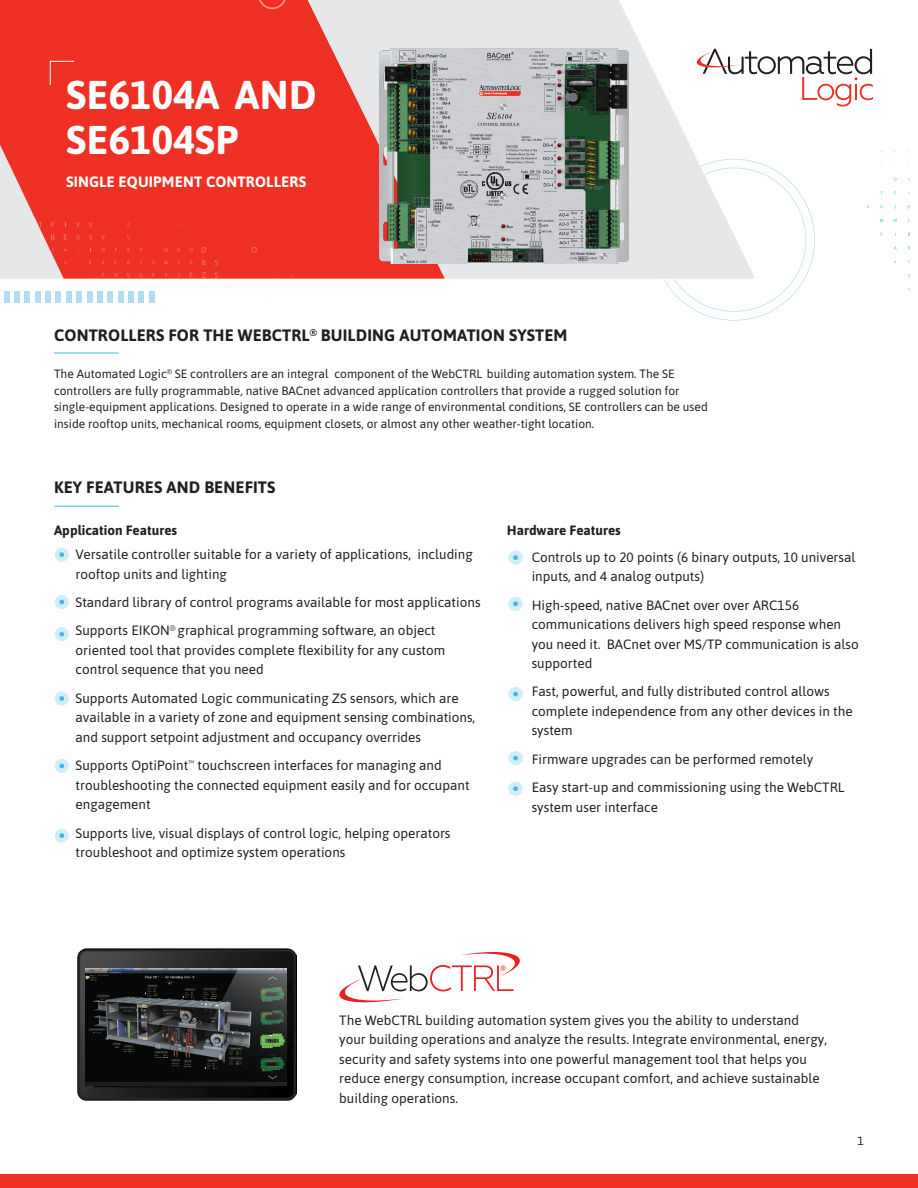
<style>
.page{position:relative;width:918px;height:1188px;background:#fff}
.page>*{position:absolute;margin:0;border:0;box-sizing:border-box;transform-origin:0 0}
.t1{font:700 40.2px/45.2px "Asap";letter-spacing:.005em;color:#fff}
.t2{font:700 16.5px "Asap";letter-spacing:.01em;color:#231f20}
.t3{font:700 15px "Asap";letter-spacing:.01em;color:#fff}
.t4{font:13.5px/19.5px "Asap";color:#231f20}
.t5{font:700 13.5px "Asap";color:#231f20}
.t6{font:12px/16.5px "Asap";color:#231f20}
</style>
<div class="page">
<hr style="left:54px;top:353px;width:65px;height:1px;background:#44b7e5">
<div style="left:0;top:1174px;width:918px;height:14px;background:#ef3024"></div>
<hr style="left:54px;top:506px;width:65px;height:1px;background:#44b7e5">
<div style="left:55px;top:548px;width:14px;height:14px;background:#d0edf8;border-radius:50%"></div>
<svg style="left:59px;top:552px;width:5px;height:5px"></svg>
<svg style="left:55px;top:691px;width:14px;height:15px"></svg>
<svg style="left:59px;top:696px;width:5px;height:5px"></svg>
<div style="left:55px;top:759px;width:14px;height:14px;background:#d0edf8;border-radius:50%"></div>
<svg style="left:59px;top:764px;width:5px;height:4px"></svg>
<svg style="left:55px;top:828px;width:14px;height:15px"></svg>
<svg style="left:59px;top:833px;width:5px;height:5px"></svg>
<div style="left:55px;top:627px;width:14px;height:14px;background:#d0edf8;border-radius:50%"></div>
<svg style="left:59px;top:632px;width:5px;height:5px"></svg>
<div style="left:55px;top:595px;width:14px;height:14px;background:#d0edf8;border-radius:50%"></div>
<svg style="left:59px;top:600px;width:5px;height:4px"></svg>
<div style="left:508px;top:551px;width:15px;height:14px;background:#d0edf8;border-radius:50%"></div>
<svg style="left:513px;top:555px;width:5px;height:5px"></svg>
<div style="left:508px;top:597px;width:15px;height:14px;background:#d0edf8;border-radius:50%"></div>
<svg style="left:513px;top:601px;width:5px;height:5px"></svg>
<svg style="left:508px;top:687px;width:15px;height:14px"></svg>
<svg style="left:513px;top:692px;width:5px;height:4px"></svg>
<svg style="left:508px;top:751px;width:15px;height:14px"></svg>
<svg style="left:513px;top:756px;width:5px;height:4px"></svg>
<div style="left:149px;top:291px;width:6px;height:12px;background:#b3dbf2"></div>
<div style="left:138px;top:291px;width:6px;height:12px;background:#b3dbf2"></div>
<div style="left:128px;top:291px;width:6px;height:12px;background:#b3dbf2"></div>
<div style="left:118px;top:291px;width:6px;height:12px;background:#b3dbf2"></div>
<div style="left:107px;top:291px;width:6px;height:12px;background:#b3dbf2"></div>
<div style="left:97px;top:291px;width:6px;height:12px;background:#b3dbf2"></div>
<div style="left:87px;top:291px;width:5px;height:12px;background:#b3dbf2"></div>
<div style="left:76px;top:291px;width:6px;height:12px;background:#b3dbf2"></div>
<div style="left:66px;top:291px;width:6px;height:12px;background:#b3dbf2"></div>
<div style="left:56px;top:291px;width:5px;height:12px;background:#b3dbf2"></div>
<div style="left:45px;top:291px;width:6px;height:12px;background:#b3dbf2"></div>
<div style="left:35px;top:291px;width:6px;height:12px;background:#b3dbf2"></div>
<div style="left:24px;top:291px;width:6px;height:12px;background:#b3dbf2"></div>
<div style="left:14px;top:291px;width:6px;height:12px;background:#b3dbf2"></div>
<div style="left:4px;top:291px;width:6px;height:12px;background:#b3dbf2"></div>
<div style="left:0;top:0;width:308px;height:279px;background:#ef3024"></div>
<svg style="left:50px;top:61px;width:25px;height:25px"></svg>
<svg style="left:76px;top:222px;width:4px;height:5px"></svg>
<svg style="left:89px;top:222px;width:3px;height:5px"></svg>
<svg style="left:127px;top:223px;width:3px;height:4px"></svg>
<svg style="left:76px;top:235px;width:4px;height:5px"></svg>
<svg style="left:89px;top:235px;width:3px;height:5px"></svg>
<svg style="left:101px;top:235px;width:4px;height:5px"></svg>
<svg style="left:127px;top:235px;width:3px;height:4px"></svg>
<svg style="left:102px;top:248px;width:3px;height:4px"></svg>
<svg style="left:114px;top:248px;width:3px;height:4px"></svg>
<svg style="left:127px;top:248px;width:3px;height:4px"></svg>
<svg style="left:165px;top:248px;width:3px;height:4px"></svg>
<svg style="left:177px;top:248px;width:3px;height:4px"></svg>
<svg style="left:190px;top:248px;width:3px;height:4px"></svg>
<svg style="left:202px;top:247px;width:4px;height:6px"></svg>
<svg style="left:252px;top:247px;width:5px;height:6px"></svg>
<svg style="left:164px;top:261px;width:4px;height:3px"></svg>
<svg style="left:202px;top:260px;width:4px;height:5px"></svg>
<svg style="left:215px;top:260px;width:3px;height:5px"></svg>
<svg style="left:0;top:145px;width:67px;height:134px;background:#ea8782"></svg>
<svg style="left:114px;top:273px;width:4px;height:4px"></svg>
<svg style="left:127px;top:273px;width:3px;height:4px"></svg>
<svg style="left:139px;top:273px;width:4px;height:4px"></svg>
<svg style="left:152px;top:273px;width:3px;height:4px"></svg>
<svg style="left:190px;top:272px;width:3px;height:6px"></svg>
<svg style="left:202px;top:272px;width:4px;height:6px"></svg>
<svg style="left:215px;top:272px;width:3px;height:6px"></svg>
<svg style="left:663px;top:161px;width:152px;height:160px"></svg>
<svg style="left:308px;top:0;width:447px;height:279px;background:#eab2b0"></svg>
<svg style="left:258px;top:0;width:29px;height:9px"></svg>
<svg style="left:619px;top:0;width:255px;height:144px"></svg>
<div style="left:508px;top:782px;width:15px;height:14px;background:#d0edf8;border-radius:50%"></div>
<svg style="left:513px;top:786px;width:5px;height:5px"></svg>
<svg style="left:339px;top:952px;width:181px;height:50px"></svg>
<img style="left:77px;top:949px;width:220px;height:151px">
<img style="left:86px;top:969px;width:201px;height:116px">
<img style="left:379px;top:49px;width:250px;height:215px">
<p class="t1" style="left:66px;top:70px;width:252px">SE6104A AND<br>SE6104SP</p>
<p class="t3" style="left:66px;top:171px;width:242px">SINGLE EQUIPMENT CONTROLLERS</p>
<p class="t2" style="left:54px;top:324px;width:515px">CONTROLLERS FOR THE WEBCTRL<sup>®</sup> BUILDING AUTOMATION SYSTEM</p>
<p class="t6" style="left:54px;top:365px;width:655px">The Automated Logic<sup>®</sup> SE controllers are an integral component of the WebCTRL building automation system. The SE controllers are fully programmable, native BACnet advanced application controllers that provide a rugged solution for single-equipment applications. Designed to operate in a wide range of environmental conditions, SE controllers can be used inside rooftop units, mechanical rooms, equipment closets, or almost any other weather-tight location.</p>
<p class="t2" style="left:54px;top:476px;width:223px">KEY FEATURES AND BENEFITS</p>
<p class="t5" style="left:54px;top:521px;width:125px">Application Features</p>
<p class="t4" style="left:76px;top:544px;width:399px">Versatile controller suitable for a variety of applications, including rooftop units and lighting</p>
<p class="t4" style="left:76px;top:592px;width:406px">Standard library of control programs available for most applications</p>
<p class="t4" style="left:76px;top:620px;width:371px">Supports EIKON<sup>®</sup> graphical programming software, an object oriented tool that provides complete flexibility for any custom control sequence that you need</p>
<p class="t4" style="left:76px;top:688px;width:401px">Supports Automated Logic communicating ZS sensors, which are available in a variety of zone and equipment sensing combinations, and support setpoint adjustment and occupancy overrides</p>
<p class="t4" style="left:76px;top:755px;width:396px">Supports OptiPoint<sup>™</sup> touchscreen interfaces for managing and troubleshooting the connected equipment easily and for occupant engagement</p>
<p class="t4" style="left:76px;top:822px;width:376px">Supports live, visual displays of control logic, helping operators troubleshoot and optimize system operations</p>
<p class="t5" style="left:507px;top:521px;width:116px">Hardware Features</p>
<p class="t4" style="left:532px;top:546px;width:325px">Controls up to 20 points (6 binary outputs, 10 universal inputs, and 4 analog outputs)</p>
<p class="t4" style="left:532px;top:594px;width:328px">High-speed, native BACnet over over ARC156 communications delivers high speed response when you need it. BACnet over MS/TP communication is also supported</p>
<p class="t4" style="left:532px;top:681px;width:323px">Fast, powerful, and fully distributed control allows complete independence from any other devices in the system</p>
<p class="t4" style="left:532px;top:749px;width:283px">Firmware upgrades can be performed remotely</p>
<p class="t4" style="left:532px;top:777px;width:314px">Easy start-up and commissioning using the WebCTRL system user interface</p>
<p class="t4" style="left:339px;top:1010px;width:489px">The WebCTRL building automation system gives you the ability to understand your building operations and analyze the results. Integrate environmental, energy, security and safety systems into one powerful management tool that helps you reduce energy consumption, increase occupant comfort, and achieve sustainable building operations.</p>
<p class="t6" style="left:858px;top:1132px;width:8px">1</p>
</div>
